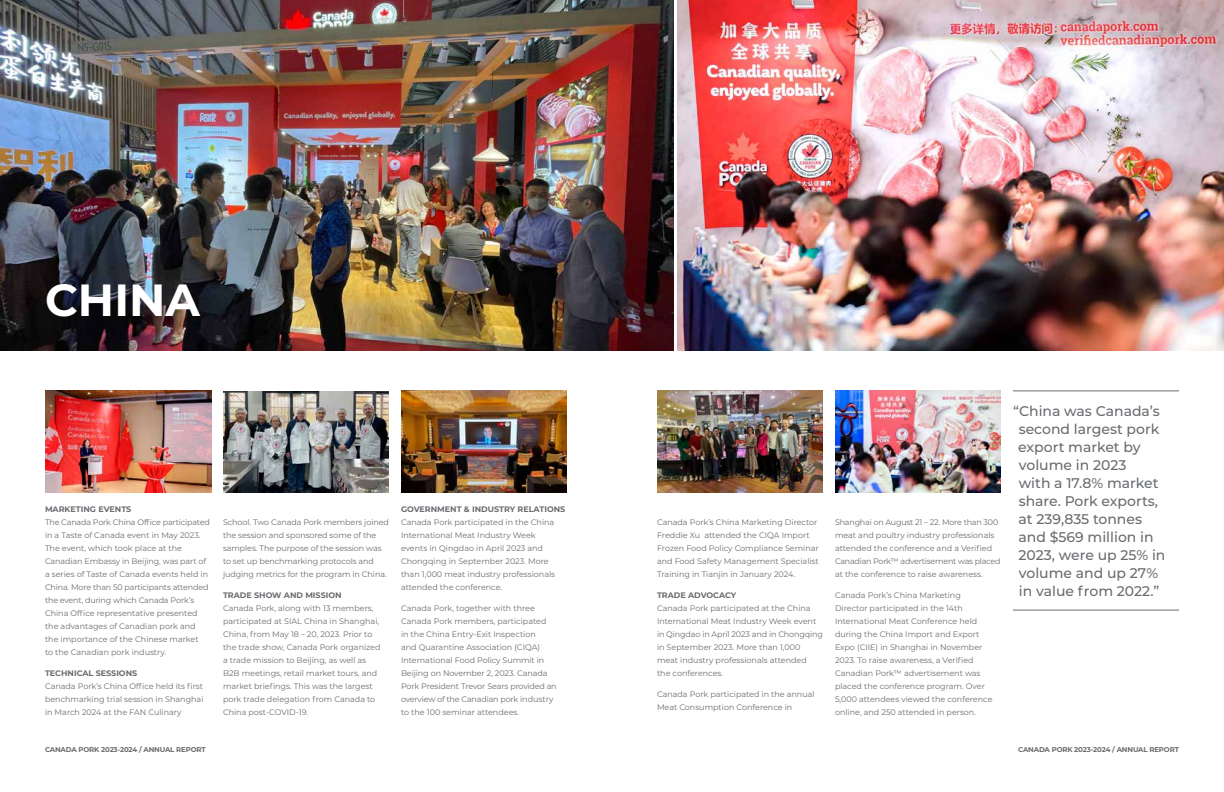
<style>
.page{position:relative;width:1224px;height:792px;background:#fff}
.page>*{position:absolute;margin:0;border:0;box-sizing:border-box;transform-origin:0 0}
.t1{font:700 45px "Montserrat";color:#fff}
.t2{font:500 14px/18px "Montserrat";color:#696c70}
.t3{font:8px/13px "Montserrat";color:#696c70}
.t4{font:700 8px "Montserrat";color:#696c70}
.t5{font:700 7px "Montserrat";letter-spacing:-.02em;color:#696c70}
</style>
<div class="page">
<img style="left:657px;top:391px;width:166px;height:101px">
<img style="left:835px;top:391px;width:166px;height:101px">
<img style="left:678px;top:0;width:546px;height:351px">
<img style="left:0;top:0;width:674px;height:351px">
<img style="left:401px;top:391px;width:166px;height:101px">
<img style="left:223px;top:391px;width:166px;height:101px">
<img style="left:45px;top:391px;width:166px;height:101px">
<hr style="left:1013px;top:391px;width:166px;height:1px;background:#696c70">
<hr style="left:1013px;top:610px;width:166px;height:1px;background:#696c70">
<h1 class="t1" style="left:45px;top:267px;width:156px">CHINA</h1>
<p class="t4" style="left:45px;top:504px;width:88px">MARKETING EVENTS</p>
<p class="t3" style="left:45px;top:516px;width:167px">The Canada Pork China Office participated in a Taste of Canada event in May 2023.<br>The event, which took place at the Canadian Embassy in Beijing, was part of a series of Taste of Canada events held in China. More than 50 participants attended the event, during which Canada Pork’s China Office representative presented the advantages of Canadian pork and the importance of the Chinese market<br>to the Canadian pork industry.</p>
<p class="t4" style="left:45px;top:668px;width:94px">TECHNICAL SESSIONS</p>
<p class="t3" style="left:45px;top:680px;width:160px;text-align:justify">Canada Pork’s China Office held its first benchmarking trial session in Shanghai in March 2024 at the FAN Culinary</p>
<p class="t3" style="left:223px;top:516px;width:167px">School. Two Canada Pork members joined the session and sponsored some of the samples. The purpose of the session was to set up benchmarking protocols and judging metrics for the program in China.</p>
<p class="t4" style="left:223px;top:590px;width:120px">TRADE SHOW AND MISSION</p>
<p class="t3" style="left:223px;top:602px;width:159px">Canada Pork, along with 13 members, participated at SIAL China in Shanghai, China, from May 18 – 20, 2023. Prior to the trade show, Canada Pork organized a trade mission to Beijing, as well as B2B meetings, retail market tours, and market briefings. This was the largest pork trade delegation from Canada to China post-COVID-19.</p>
<p class="t4" style="left:401px;top:504px;width:166px">GOVERNMENT &amp; INDUSTRY RELATIONS</p>
<p class="t3" style="left:401px;top:516px;width:156px">Canada Pork participated in the China International Meat Industry Week events in Qingdao in April 2023 and Chongqing in September 2023. More than 1,000 meat industry professionals attended the conference.</p>
<p class="t3" style="left:401px;top:602px;width:157px">Canada Pork, together with three Canada Pork members, participated<br>in the China Entry-Exit Inspection<br>and Quarantine Association (CIQA)<br>International Food Policy Summit in Beijing on November 2, 2023. Canada Pork President Trevor Sears provided an overview of the Canadian pork industry to the 100 seminar attendees.</p>
<p class="t3" style="left:657px;top:516px;width:163px">Canada Pork’s China Marketing Director Freddie Xu attended the CIQA Import Frozen Food Policy Compliance Seminar and Food Safety Management Specialist Training in Tianjin in January 2024.</p>
<p class="t4" style="left:657px;top:590px;width:81px">TRADE ADVOCACY</p>
<p class="t3" style="left:657px;top:602px;width:168px">Canada Pork participated at the China International Meat Industry Week event in Qingdao in April 2023 and in Chongqing in September 2023. More than 1,000 meat industry professionals attended<br>the conferences.</p>
<p class="t3" style="left:657px;top:688px;width:159px">Canada Pork participated in the annual<br>Meat Consumption Conference in</p>
<p class="t3" style="left:835px;top:516px;width:167px">Shanghai on August 21 – 22. More than 300 meat and poultry industry professionals attended the conference and a Verified Canadian Pork™ advertisement was placed at the conference to raise awareness.</p>
<p class="t3" style="left:835px;top:589px;width:159px">Canada Pork’s China Marketing Director participated in the 14th International Meat Conference held during the China Import and Export Expo (CIIE) in Shanghai in November 2023. To raise awareness, a Verified Canadian Pork™ advertisement was placed the conference program. Over 5,000 attendees viewed the conference online, and 250 attended in person.</p>
<h2 class="t2" style="left:1018px;top:401px;width:149px;text-indent:-5px">“China was Canada’s second largest pork export market by volume in 2023<br>with a 17.8% market share. Pork exports, at 239,835 tonnes and $569 million in<br>2023, were up 25% in volume and up 27% in value from 2022.”</h2>
<p class="t5" style="left:45px;top:744px;width:162px">CANADA PORK 2023-2024 / ANNUAL REPORT</p>
<p class="t5" style="left:1018px;top:744px;width:162px">CANADA PORK 2023-2024 / ANNUAL REPORT</p>
</div>
